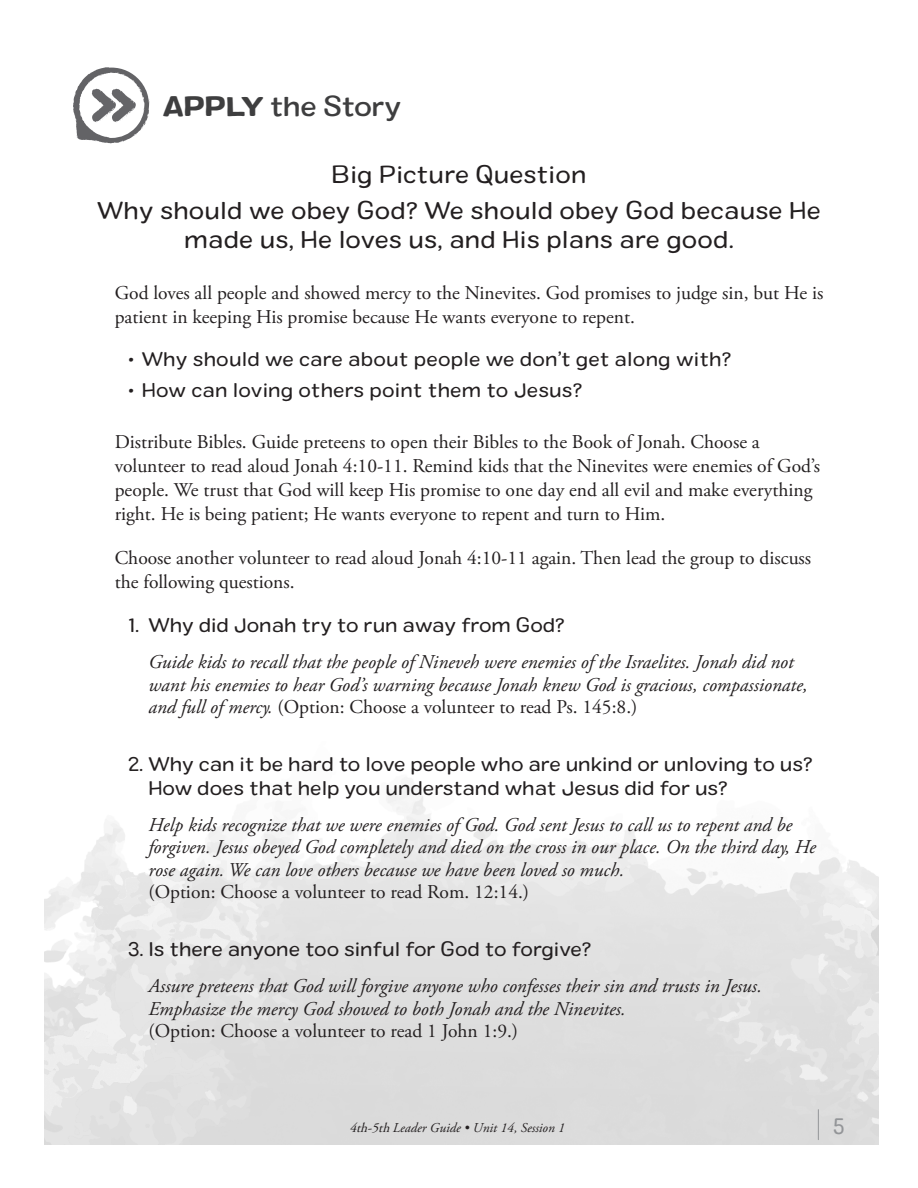
<style>
.page{position:relative;width:918px;height:1188px;background:#fff}
.page>*{position:absolute;margin:0;border:0;box-sizing:border-box;transform-origin:0 0}
.head_0{font:500 expanded 27px "Colby";letter-spacing:-.015em;color:#3e3e3f}
.big_picture_question{font:expanded 24px/28.8px "Colby";letter-spacing:.01em;color:#231f20;text-align:center}
.t1{font:22.5px "Colby St Reg";color:#939598}
.body_FULL_indent_2{font:italic 19.5px/22.5px "Adobe Garamond Pro";color:#231f20}
.body_FULL_indent_spa{font:19.5px/24px "Adobe Garamond Pro";color:#231f20}
.t2{font:expanded 19.5px/24px "Colby";color:#231f20}
.body_FULL_indent{font:19.5px/24px "Adobe Garamond Pro";color:#231f20}
.t3{font:italic 13.5px "Adobe Garamond Pro";color:#231f20}
.s1{font-family:"Colby Ex Bld";font-weight:400;font-stretch:normal}
.s2{font-size:22.5px}
.s3{font-style:normal}
.s4{font-style:inherit}
</style>
<div class="page">
<svg style="left:73px;top:67px;width:77px;height:77px"></svg>
<hr style="left:818px;top:1110px;width:1px;height:30px;background:#939598">
<p class="head_0" style="left:163px;top:89px;width:240px"><span class="s1">APPLY</span> the Story</p>
<p class="big_picture_question" style="left:332px;top:160px;width:256px">Big Picture Question</p>
<p class="big_picture_question" style="left:97px;top:196px;width:725px">Why should we obey God? We should obey God because He made us, He loves us, and His plans are good.</p>
<p class="body_FULL_indent_spa" style="left:115px;top:281px;width:710px">God loves all people and showed mercy to the Ninevites. God promises to judge sin, but He is patient in keeping His promise because He wants everyone to repent.</p>
<p class="t2" style="left:128px;top:347px;width:605px"><span class="s2">•</span> Why should we care about people we don’t get along with?</p>
<p class="t2" style="left:128px;top:378px;width:456px"><span class="s2">•</span> How can loving others point them to Jesus?</p>
<p class="body_FULL_indent_spa" style="left:115px;top:430px;width:707px">Distribute Bibles. Guide preteens to open their Bibles to the Book of Jonah. Choose a volunteer to read aloud Jonah 4:10-11. Remind kids that the Ninevites were enemies of God’s people. We trust that God will keep His promise to one day end all evil and make everything right. He is being patient; He wants everyone to repent and turn to Him.</p>
<p class="body_FULL_indent" style="left:115px;top:546px;width:698px">Choose another volunteer to read aloud Jonah 4:10-11 again. Then lead the group to discuss the following questions.</p>
<p class="t2" style="left:128px;top:613px;width:438px">1. Why did Jonah try to run away from God?</p>
<p class="body_FULL_indent_2" style="left:148px;top:651px;width:661px">Guide kids to recall that the people of Nineveh were enemies of the Israelites. Jonah did not want his enemies to hear God’s warning because Jonah knew God is gracious, compassionate, and full of mercy. <span class="s3">(Option: Choose a volunteer to read Ps. 145:8.)</span></p>
<p class="t2" style="left:148px;top:752px;width:666px;text-indent:-20px">2. Why can it be hard to love people who are unkind or unloving to us?<br>How does that help you understand what Jesus did for us?</p>
<p class="body_FULL_indent_2" style="left:148px;top:814px;width:669px">Help kids recognize that we were enemies of God. God sent Jesus to call us to repent and be forgiven. Jesus obeyed God completely and died on the cross in our place. On the third day, He rose again. We can love others because we have been loved so much.<br><span class="s3">(Option: Choose a volunteer to read Rom. 12:14.)</span></p>
<p class="t2" style="left:128px;top:937px;width:465px">3. Is there anyone too sinful for God to forgive?</p>
<p class="body_FULL_indent_2" style="left:148px;top:975px;width:615px">Assure preteens that God will forgive anyone who confesses their sin and trusts in Jesus.<br>Emphasize the mercy God showed to both Jonah and the Ninevites.<br><span class="s3">(Option: Choose a volunteer to read 1 John 1:9.)</span></p>
<p class="t3" style="left:349px;top:1119px;width:217px"><span class="s4">4th-5th</span>Leader Guide • Unit 14, Session 1</p>
<p class="t1" style="left:833px;top:1112px;width:13px">5</p>
</div>
